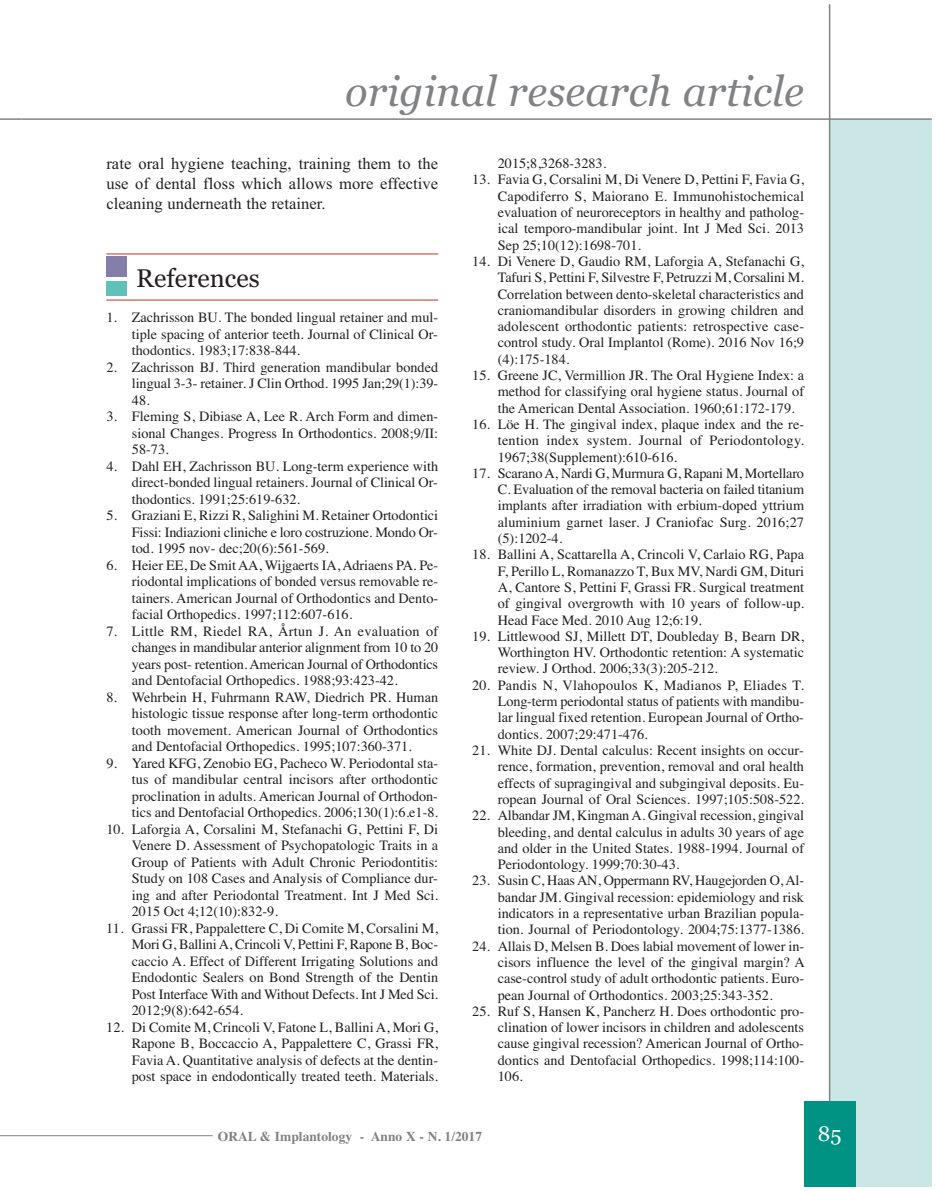
<style>
.page{position:relative;width:936px;height:1191px;background:#fff}
.page>*{position:absolute;margin:0;border:0;box-sizing:border-box;transform-origin:0 0}
.t1{font:italic 42px "Georgia";color:#808285}
.t2{font:25.5px "Georgia";color:#231f20}
.t3{font:21px "Georgia";color:#fff}
.t4{font:16.5px/19.8px "Times New Roman";letter-spacing:.005em;color:#231f20;text-align:justify}
.t5{font:14.25px/16.4px "Times";color:#231f20;text-align:justify}
.t6{font:700 13.5px "Times";color:#808285}
</style>
<div class="page">
<div style="left:829px;top:119px;width:102px;height:1067px;background:#cae6e5"></div>
<hr style="left:828px;top:4px;width:2px;height:1182px;background:#808285">
<hr style="left:21px;top:1135px;width:192px;height:1px;background:#808285">
<hr style="left:21px;top:118px;width:910px;height:2px;background:#808285">
<div style="left:804px;top:1101px;width:51px;height:85px;background:#009282"></div>
<hr style="left:106px;top:253px;width:332px;height:2px;background:#d3786d">
<hr style="left:106px;top:299px;width:332px;height:2px;background:#d3786d">
<div style="left:106px;top:257px;width:21px;height:20px;background:#837eaa"></div>
<div style="left:107px;top:281px;width:20px;height:14px;background:#60c1bb"></div>
<svg style="left:0;top:1135px;width:21px;height:1px"></svg>
<hr style="left:0;top:118px;width:21px;height:2px;background:#808285">
<h1 class="t1" style="left:345px;top:67px;width:460px">original research article</h1>
<p class="t4" style="left:106px;top:153px;width:333px">rate oral hygiene teaching, training them to the use of dental floss which allows more effective cleaning underneath the retainer.</p>
<h2 class="t2" style="left:136px;top:263px;width:125px">References</h2>
<p class="t5" style="left:132px;top:309px;width:308px;text-indent:-26px">1. Zachrisson BU. The bonded lingual retainer and mul&shy;tiple spacing of anterior teeth. Journal of Clinical Or&shy;thodontics. 1983;17:838-844.</p>
<p class="t5" style="left:132px;top:359px;width:308px;text-indent:-26px">2. Zachrisson BJ. Third generation mandibular bonded lingual 3-3- retainer. J Clin Orthod. 1995 Jan;29(1):39- 48.</p>
<p class="t5" style="left:132px;top:408px;width:308px;text-indent:-26px">3. Fleming S, Dibiase A, Lee R. Arch Form and dimen&shy;sional Changes. Progress In Orthodontics. 2008;9/II:<br>58-73.</p>
<p class="t5" style="left:132px;top:458px;width:308px;text-indent:-26px">4. Dahl EH, Zachrisson BU. Long-term experience with direct-bonded lingual retainers. Journal of Clinical Or&shy;thodontics. 1991;25:619-632.</p>
<p class="t5" style="left:132px;top:507px;width:308px;text-indent:-26px">5. Graziani E, Rizzi R, Salighini M. Retainer Ortodontici Fissi: Indiazioni cliniche e loro costruzione. Mondo Or&shy;tod. 1995 nov- dec;20(6):561-569.</p>
<p class="t5" style="left:132px;top:556px;width:308px;text-indent:-26px">6. Heier EE, De Smit AA, Wijgaerts IA, Adriaens PA. Pe&shy;riodontal implications of bonded versus removable re&shy;tainers. American Journal of Orthodontics and Dento&shy;facial Orthopedics. 1997;112:607-616.</p>
<p class="t5" style="left:132px;top:622px;width:308px;text-indent:-26px">7. Little RM, Riedel RA, Årtun J. An evaluation of changes in mandibular anterior alignment from 10 to 20 years post- retention. American Journal of Orthodontics and Dentofacial Orthopedics. 1988;93:423-42.</p>
<p class="t5" style="left:132px;top:688px;width:308px;text-indent:-26px">8. Wehrbein H, Fuhrmann RAW, Diedrich PR. Human histologic tissue response after long-term orthodontic tooth movement. American Journal of Orthodontics and Dentofacial Orthopedics. 1995;107:360-371.</p>
<p class="t5" style="left:132px;top:754px;width:308px;text-indent:-26px">9. Yared KFG, Zenobio EG, Pacheco W. Periodontal sta&shy;tus of mandibular central incisors after orthodontic proclination in adults. American Journal of Orthodon&shy;tics and Dentofacial Orthopedics. 2006;130(1):6.e1-8.</p>
<p class="t5" style="left:132px;top:820px;width:308px;text-indent:-25px">10. Laforgia A, Corsalini M, Stefanachi G, Pettini F, Di Venere D. Assessment of Psychopatologic Traits in a Group of Patients with Adult Chronic Periodontitis:<br>Study on 108 Cases and Analysis of Compliance dur&shy;ing and after Periodontal Treatment. Int J Med Sci.<br>2015 Oct 4;12(10):832-9.</p>
<p class="t5" style="left:132px;top:919px;width:308px;text-indent:-25px">11. Grassi FR, Pappalettere C, Di Comite M, Corsalini M, Mori G, Ballini A, Crincoli V, Pettini F, Rapone B, Boc&shy;caccio A. Effect of Different Irrigating Solutions and Endodontic Sealers on Bond Strength of the Dentin Post Interface With and Without Defects. Int J Med Sci.<br>2012;9(8):642-654.</p>
<p class="t5" style="left:132px;top:1018px;width:308px;text-indent:-25px">12. Di Comite M, Crincoli V, Fatone L, Ballini A, Mori G, Rapone B, Boccaccio A, Pappalettere C, Grassi FR, Favia A. Quantitative analysis of defects at the dentin&shy;post space in endodontically treated teeth. Materials.</p>
<p class="t5" style="left:497px;top:155px;width:110px">2015;8,3268-3283.</p>
<p class="t5" style="left:497px;top:171px;width:308px;text-indent:-26px">13. Favia G, Corsalini M, Di Venere D, Pettini F, Favia G, Capodiferro S, Maiorano E. Immunohistochemical evaluation of neuroreceptors in healthy and patholog&shy;ical temporo-mandibular joint. Int J Med Sci. 2013<br>Sep 25;10(12):1698-701.</p>
<p class="t5" style="left:497px;top:253px;width:308px;text-indent:-26px">14. Di Venere D, Gaudio RM, Laforgia A, Stefanachi G, Tafuri S, Pettini F, Silvestre F, Petruzzi M, Corsalini M.<br>Correlation between dento-skeletal characteristics and craniomandibular disorders in growing children and adolescent orthodontic patients: retrospective case&shy;control study. Oral Implantol (Rome). 2016 Nov 16;9 (4):175-184.</p>
<p class="t5" style="left:497px;top:367px;width:308px;text-indent:-26px">15. Greene JC, Vermillion JR. The Oral Hygiene Index: a method for classifying oral hygiene status. Journal of the American Dental Association. 1960;61:172-179.</p>
<p class="t5" style="left:497px;top:416px;width:308px;text-indent:-26px">16. Löe H. The gingival index, plaque index and the re&shy;tention index system. Journal of Periodontology.<br>1967;38(Supplement):610-616.</p>
<p class="t5" style="left:497px;top:465px;width:308px;text-indent:-26px">17. Scarano A, Nardi G, Murmura G, Rapani M, Mortellaro C. Evaluation of the removal bacteria on failed titanium implants after irradiation with erbium-doped yttrium aluminium garnet laser. J Craniofac Surg. 2016;27 (5):1202-4.</p>
<p class="t5" style="left:497px;top:546px;width:308px;text-indent:-26px">18. Ballini A, Scattarella A, Crincoli V, Carlaio RG, Papa F, Perillo L, Romanazzo T, Bux MV, Nardi GM, Dituri A, Cantore S, Pettini F, Grassi FR. Surgical treatment of gingival overgrowth with 10 years of follow-up.<br>Head Face Med. 2010 Aug 12;6:19.</p>
<p class="t5" style="left:497px;top:628px;width:308px;text-indent:-26px">19. Littlewood SJ, Millett DT, Doubleday B, Bearn DR, Worthington HV. Orthodontic retention: A systematic review. J Orthod. 2006;33(3):205-212.</p>
<p class="t5" style="left:497px;top:676px;width:308px;text-indent:-26px">20. Pandis N, Vlahopoulos K, Madianos P, Eliades T.<br>Long-term periodontal status of patients with mandibu&shy;lar lingual fixed retention. European Journal of Ortho&shy;dontics. 2007;29:471-476.</p>
<p class="t5" style="left:497px;top:742px;width:308px;text-indent:-26px">21. White DJ. Dental calculus: Recent insights on occur&shy;rence, formation, prevention, removal and oral health effects of supragingival and subgingival deposits. Eu&shy;ropean Journal of Oral Sciences. 1997;105:508-522.</p>
<p class="t5" style="left:497px;top:807px;width:308px;text-indent:-26px">22. Albandar JM, Kingman A. Gingival recession, gingival bleeding, and dental calculus in adults 30 years of age and older in the United States. 1988-1994. Journal of Periodontology. 1999;70:30-43.</p>
<p class="t5" style="left:497px;top:872px;width:308px;text-indent:-26px">23. Susin C, Haas AN, Oppermann RV, Haugejorden O, Al&shy;bandar JM. Gingival recession: epidemiology and risk indicators in a representative urban Brazilian popula&shy;tion. Journal of Periodontology. 2004;75:1377-1386.</p>
<p class="t5" style="left:497px;top:937px;width:308px;text-indent:-26px">24. Allais D, Melsen B. Does labial movement of lower in&shy;cisors influence the level of the gingival margin? A case-control study of adult orthodontic patients. Euro&shy;pean Journal of Orthodontics. 2003;25:343-352.</p>
<p class="t5" style="left:497px;top:1002px;width:308px;text-indent:-26px">25. Ruf S, Hansen K, Pancherz H. Does orthodontic pro&shy;clination of lower incisors in children and adolescents cause gingival recession? American Journal of Ortho&shy;dontics and Dentofacial Orthopedics. 1998;114:100- 106.</p>
<p class="t6" style="left:218px;top:1128px;width:266px">ORAL &amp; Implantology - Anno X - N. 1/2017</p>
<h3 class="t3" style="left:817px;top:1121px;width:25px">85</h3>
</div>
